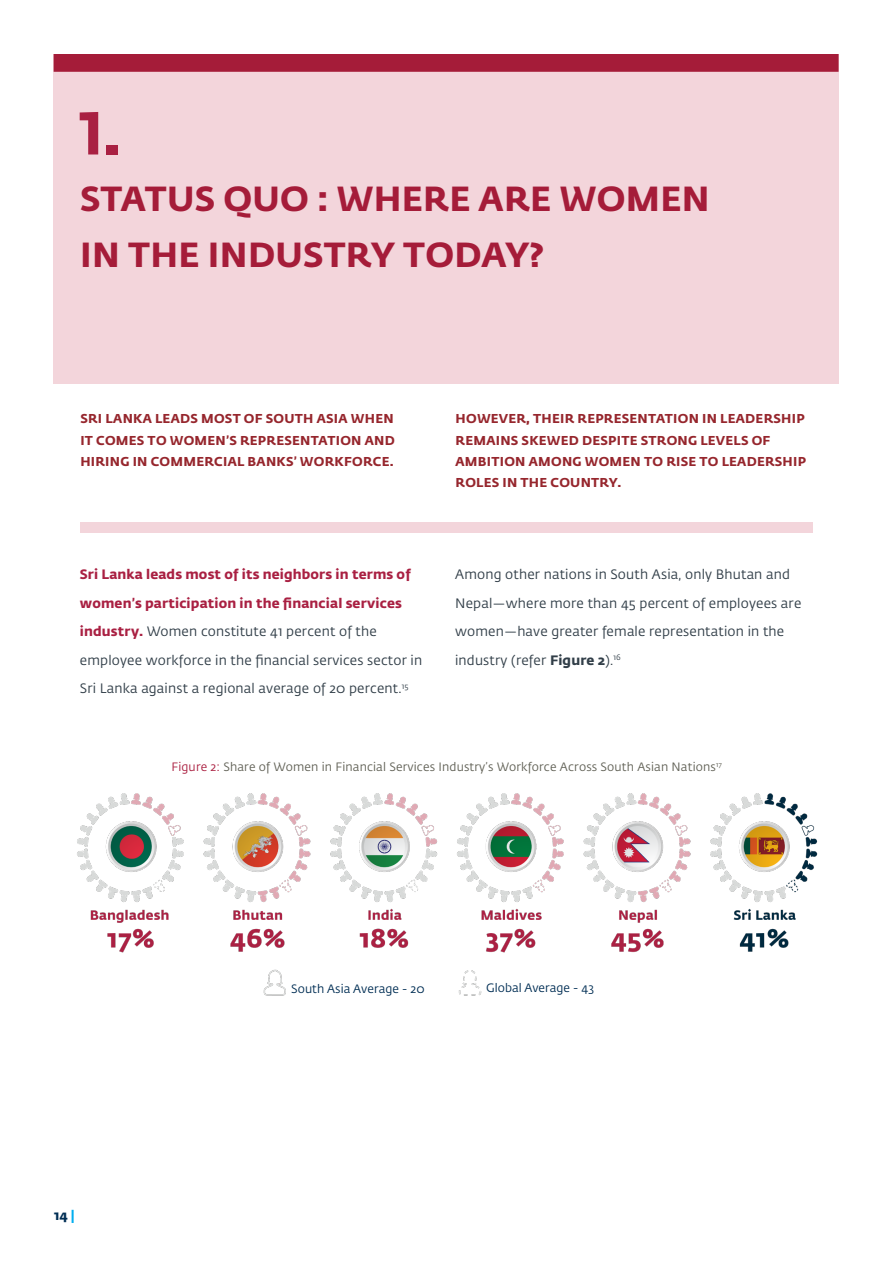
<style>
.page{position:relative;width:893px;height:1263px;background:#fff}
.page>*{position:absolute;margin:0;border:0;box-sizing:border-box;transform-origin:0 0}
.t1{font:700 60px "Fedra Sans Std";color:#a92042}
.t2{font:700 34.5px/56.4px "Fedra Sans Std";letter-spacing:.01em;color:#a51c39}
.Body_Subheads{font:13.5px/28.5px "Fedra Sans Std";letter-spacing:.015em;color:#313e48}
.t3{font:700 13.5px "Fedra Sans Std";color:#002e54}
.Bulleted_List{font:700 12.75px/21.3px "Fedra Sans Std";letter-spacing:.02em;color:#96262d;text-align:justify}
.Body{font:12px "Fedra Sans Std";letter-spacing:.015em;color:#626257}
.Body-2{font:12px "Fedra Sans Std";letter-spacing:.005em;color:#002e54}
.s1{font-weight:700;color:#a92042}
.s2{font-weight:700}
.s3{color:#ab2142}
.s4{color:#00aeef}
</style>
<div class="page">
<img style="left:77px;top:793px;width:741px;height:203px">
<div style="left:54px;top:54px;width:785px;height:329px;background:#f3d5db"></div>
<div style="left:54px;top:54px;width:785px;height:18px;background:#a51c39"></div>
<div style="left:80px;top:522px;width:733px;height:10px;background:#f3d5db"></div>
<p class="t1" style="left:80px;top:95px;width:43px">1.</p>
<p class="t2" style="left:80px;top:170px;width:631px">STATUS QUO : WHERE ARE WOMEN<br>IN THE INDUSTRY TODAY?</p>
<p class="Bulleted_List" style="left:80px;top:408px;width:316px">SRI LANKA LEADS MOST OF SOUTH ASIA WHEN IT COMES TO WOMEN’S REPRESENTATION AND HIRING IN COMMERCIAL BANKS’ WORKFORCE.</p>
<p class="Bulleted_List" style="left:456px;top:408px;width:352px;text-align:left">HOWEVER, THEIR REPRESENTATION IN LEADERSHIP REMAINS SKEWED DESPITE STRONG LEVELS OF AMBITION AMONG WOMEN TO RISE TO LEADERSHIP ROLES IN THE COUNTRY.</p>
<p class="Body_Subheads" style="left:80px;top:561px;width:344px"><span class="s1">Sri Lanka leads most of its neighbors in terms of women’s participation in the financial services industry.</span> Women constitute 41 percent of the employee workforce in the financial services sector in Sri Lanka against a regional average of 20 percent.<sup>15</sup></p>
<p class="Body_Subheads" style="left:455px;top:561px;width:348px">Among other nations in South Asia, only Bhutan and Nepal—where more than 45 percent of employees are women—have greater female representation in the industry (refer <span class="s2">Figure 2</span>).<sup>16</sup></p>
<p class="Body" style="left:171px;top:759px;width:552px"><span class="s3">Figure 2:</span> Share of Women in Financial Services Industry’s Workforce Across South Asian Nations<sup>17</sup></p>
<p class="t3" style="left:54px;top:1206px;width:22px">14 <span class="s4">|</span></p>
<p class="Body-2" style="left:291px;top:982px;width:135px">South Asia Average - 20</p>
<p class="Body-2" style="left:486px;top:980px;width:109px">Global Average - 43</p>
</div>
